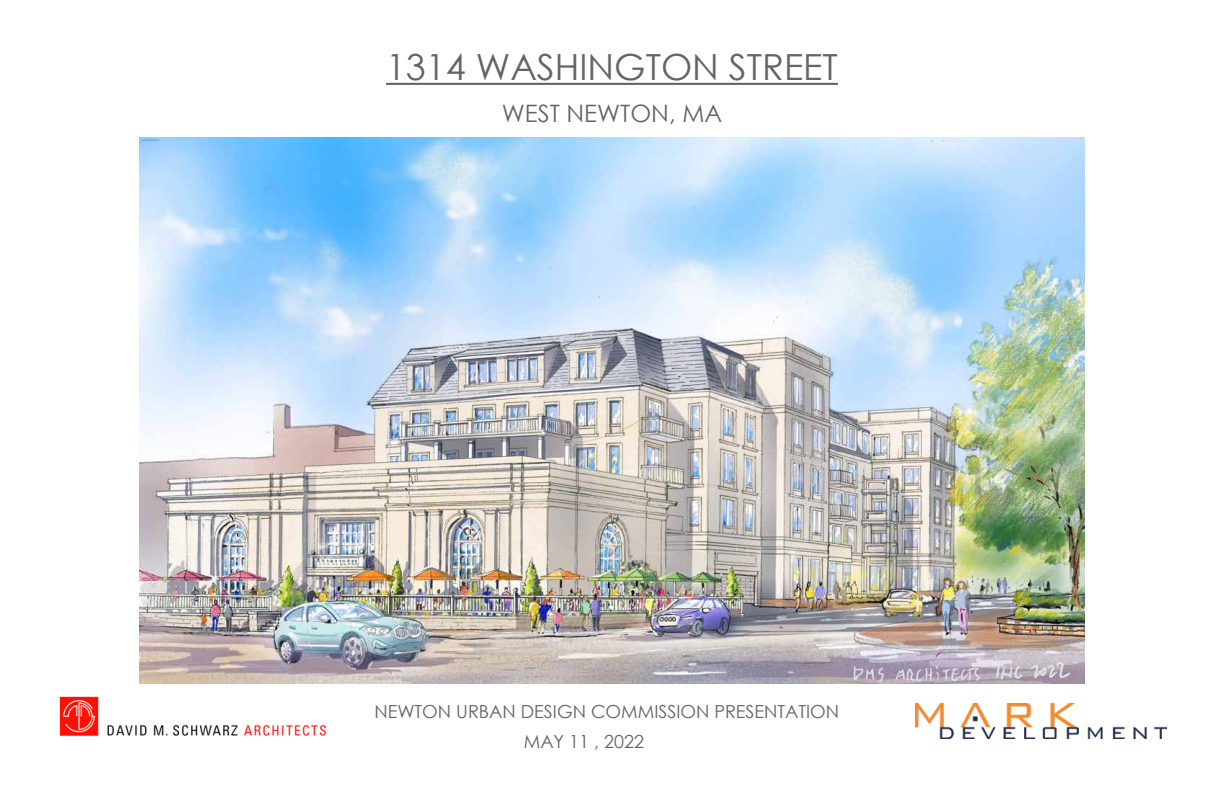
<style>
.page{position:relative;width:1224px;height:792px;background:#fff}
.page>*{position:absolute;margin:0;border:0;box-sizing:border-box;transform-origin:0 0}
.t1{font:36px "Century Gothic";color:#646464}
.t2{font:24px "Century Gothic";color:#646464}
.t3{font:18px "Century Gothic";color:#646464}
</style>
<div class="page">
<hr style="left:386px;top:83px;width:452px;height:2px;background:#646464">
<img style="left:59px;top:696px;width:268px;height:41px">
<img style="left:915px;top:704px;width:251px;height:34px">
<img style="left:139px;top:137px;width:946px;height:547px">
<h1 class="t1" style="left:386px;top:42px;width:453px">1314 WASHINGTON STREET</h1>
<h2 class="t2" style="left:502px;top:96px;width:222px">WEST NEWTON, MA</h2>
<p class="t3" style="left:374px;top:699px;width:466px">NEWTON URBAN DESIGN COMMISSION PRESENTATION</p>
<p class="t3" style="left:524px;top:729px;width:122px">MAY 11 , 2022</p>
</div>
